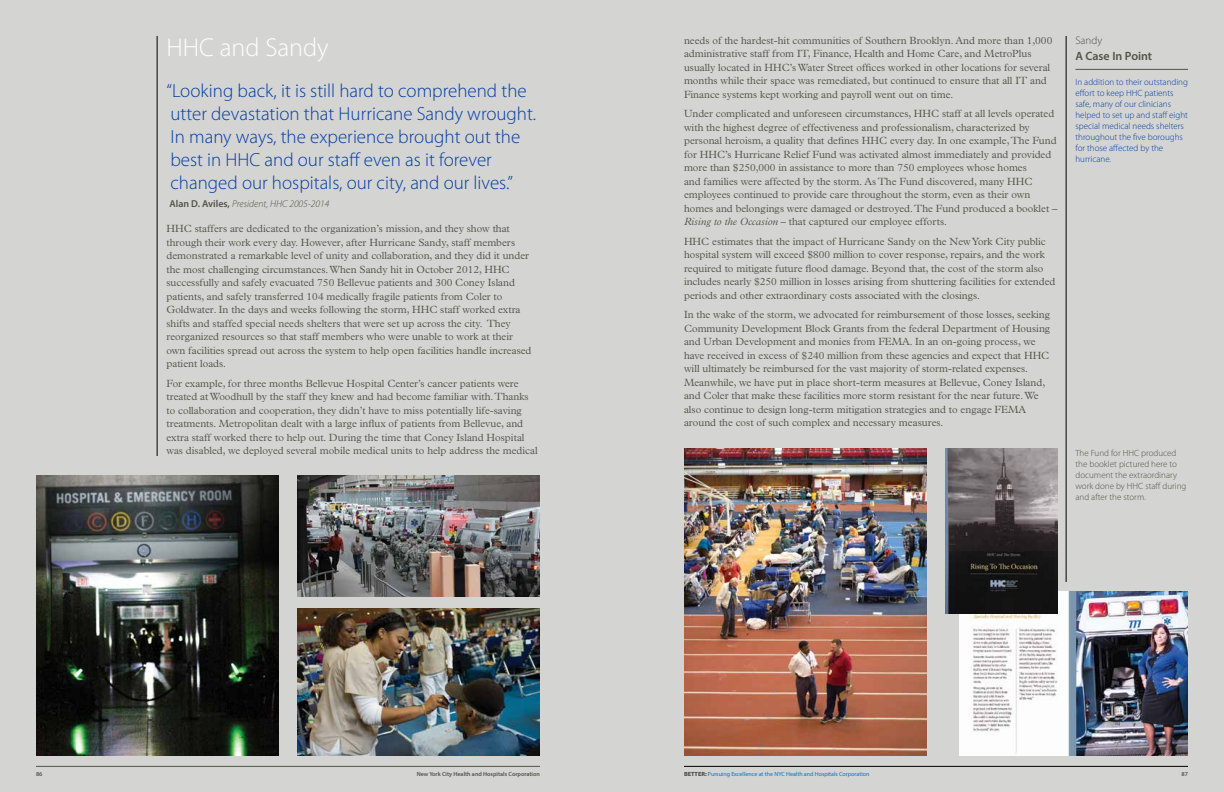
<style>
.page{position:relative;width:1224px;height:792px;background:#d4d4d2}
.page>*{position:absolute;margin:0;border:0;box-sizing:border-box;transform-origin:0 0}
.t1{font:300 26px "Myriad Pro";color:#fff}
.t2{font:300 19px/23px "Myriad Pro";color:#003ca6}
.t3{font:600 12px "Myriad Pro";color:#525349}
.t4{font:300 11px "Myriad Pro";color:#525349}
.t5{font:300 10.5px/13.5px "Plantin";color:#525349}
.t6{font:italic 300 10px "Myriad Pro";color:#525349}
.t7{font:300 9px/11px "Myriad Pro";color:#003ca6}
.t8{font:300 9px/11px "Myriad Pro";color:#525349}
.t9{font:6px "Myriad Pro";color:#0075c9}
.t10{font:600 6px "Myriad Pro";color:#525349}
.s1{font-weight:600;font-style:normal}
.s2{font-style:italic}
.s3{font-weight:900;color:#525349}
</style>
<div class="page">
<hr style="left:684px;top:766px;width:504px;height:1px;background:#000">
<hr style="left:36px;top:766px;width:504px;height:1px;background:#525349">
<hr style="left:1066px;top:36px;width:1px;height:546px;background:#000">
<hr style="left:157px;top:36px;width:1px;height:420px;background:#000">
<img style="left:684px;top:449px;width:243px;height:307px">
<img style="left:297px;top:608px;width:243px;height:148px">
<img style="left:297px;top:475px;width:243px;height:121px">
<hr style="left:1076px;top:69px;width:112px;height:1px;background:#525349">
<img style="left:959px;top:592px;width:229px;height:164px">
<img style="left:36px;top:475px;width:243px;height:281px">
<img style="left:945px;top:449px;width:112px;height:164px">
<h1 class="t1" style="left:166px;top:31px;width:164px">HHC and Sandy</h1>
<h2 class="t2" style="left:166px;top:78px;width:371px">“Looking back, it is still hard to comprehend the utter devastation that Hurricane Sandy wrought.<br>In many ways, the experience brought out the best in HHC and our staff even as it forever changed our hospitals, our city, and our lives.”</h2>
<p class="t6" style="left:170px;top:197px;width:161px"><span class="s1">Alan D. Aviles,</span> President, HHC 2005-2014</p>
<p class="t5" style="left:166px;top:222px;width:367px">HHC staffers are dedicated to the organization’s mission, and they show that through their work every day. However, after Hurricane Sandy, staff members demonstrated a remarkable level of unity and collaboration, and they did it under the most challenging circumstances. When Sandy hit in October 2012, HHC successfully and safely evacuated 750 Bellevue patients and 300 Coney Island patients, and safely transferred 104 medically fragile patients from Coler to Goldwater. In the days and weeks following the storm, HHC staff worked extra shifts and staffed special needs shelters that were set up across the city. They reorganized resources so that staff members who were unable to work at their own facilities spread out across the system to help open facilities handle increased patient loads.</p>
<p class="t5" style="left:166px;top:376px;width:373px">For example, for three months Bellevue Hospital Center’s cancer patients were treated at Woodhull by the staff they knew and had become familiar with. Thanks to collaboration and cooperation, they didn’t have to miss potentially life-saving treatments. Metropolitan dealt with a large influx of patients from Bellevue, and extra staff worked there to help out. During the time that Coney Island Hospital was disabled, we deployed several mobile medical units to help address the medical</p>
<p class="t5" style="left:684px;top:34px;width:370px">needs of the hardest-hit communities of Southern Brooklyn. And more than 1,000 administrative staff from IT, Finance, Health and Home Care, and MetroPlus usually located in HHC’s Water Street offices worked in other locations for several months while their space was remediated, but continued to ensure that all IT and Finance systems kept working and payroll went out on time.</p>
<p class="t5" style="left:684px;top:107px;width:375px">Under complicated and unforeseen circumstances, HHC staff at all levels operated with the highest degree of effectiveness and professionalism, characterized by personal heroism, a quality that defines HHC every day. In one example, The Fund for HHC’s Hurricane Relief Fund was activated almost immediately and provided more than $250,000 in assistance to more than 750 employees whose homes<br>and families were affected by the storm. As The Fund discovered, many HHC employees continued to provide care throughout the storm, even as their own homes and belongings were damaged or destroyed. The Fund produced a booklet – <span class="s2">Rising to the Occasion</span> – that captured our employee efforts.</p>
<p class="t5" style="left:684px;top:235px;width:373px">HHC estimates that the impact of Hurricane Sandy on the New York City public hospital system will exceed $800 million to cover response, repairs, and the work required to mitigate future flood damage. Beyond that, the cost of the storm also includes nearly $250 million in losses arising from shuttering facilities for extended periods and other extraordinary costs associated with the closings.</p>
<p class="t5" style="left:684px;top:308px;width:368px">In the wake of the storm, we advocated for reimbursement of those losses, seeking Community Development Block Grants from the federal Department of Housing and Urban Development and monies from FEMA. In an on-going process, we have received in excess of $240 million from these agencies and expect that HHC will ultimately be reimbursed for the vast majority of storm-related expenses.<br>Meanwhile, we have put in place short-term measures at Bellevue, Coney Island, and Coler that make these facilities more storm resistant for the near future. We also continue to design long-term mitigation strategies and to engage FEMA around the cost of such complex and necessary measures.</p>
<p class="t4" style="left:1076px;top:34px;width:28px">Sandy</p>
<p class="t3" style="left:1076px;top:49px;width:78px">A Case In Point</p>
<p class="t7" style="left:1076px;top:77px;width:114px">In addition to their outstanding effort to keep HHC patients safe, many of our clinicians helped to set up and staff eight special medical needs shelters throughout the five boroughs for those affected by the hurricane.</p>
<p class="t8" style="left:1076px;top:447px;width:112px">The Fund for HHC produced the booklet pictured here to document the extraordinary work done by HHC staff during and after the storm.</p>
<p class="t10" style="left:36px;top:770px;width:8px">86</p>
<p class="t10" style="left:417px;top:770px;width:125px">New York City Health and Hospitals Corporation</p>
<p class="t9" style="left:684px;top:770px;width:187px"><span class="s3">BETTER:</span> Pursuing Excellence at the NYC Health and Hospitals Corporation</p>
<p class="t10" style="left:1182px;top:770px;width:8px">87</p>
</div>
